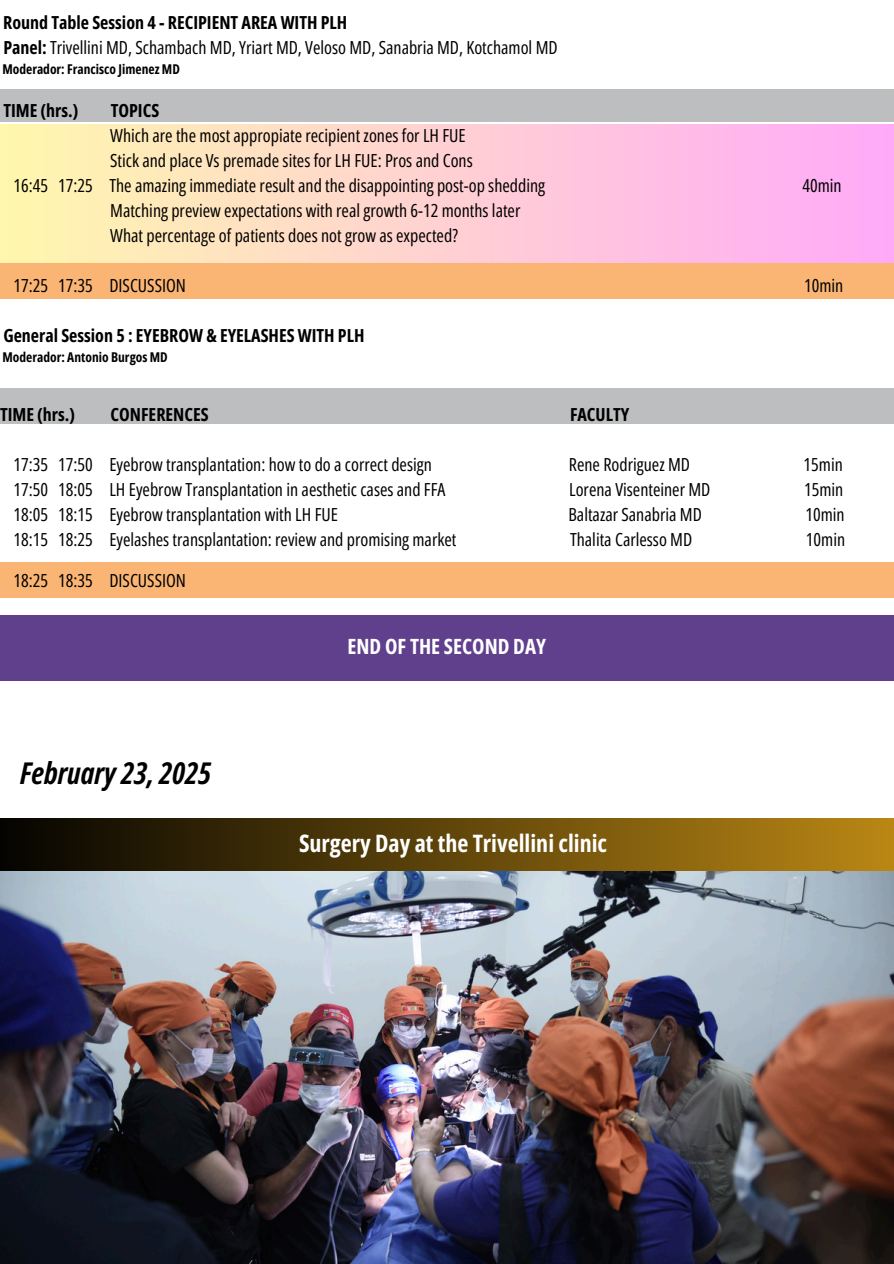
<style>
.page{position:relative;width:894px;height:1264px;background:#fff}
.page>*{position:absolute;margin:0;border:0;box-sizing:border-box;transform-origin:0 0}
.t1{font:italic 700 30px "Open Sans Condensed";color:#000}
.t2{font:700 24px "Open Sans Condensed";color:#fff}
.t3{font:700 21px "Open Sans Condensed";color:#fff}
.t4{font:18px "Open Sans Condensed";color:#000}
.t5{font:700 18px "Open Sans Condensed";color:#000}
.t6{font:700 13.5px "Open Sans Condensed";color:#000}
.s1{font-weight:700}
</style>
<div class="page">
<div style="left:0;top:89px;width:893px;height:33px;background:#bcbec0"></div>
<div style="left:0;top:263px;width:893px;height:35px;background:#fab575"></div>
<div style="left:0;top:388px;width:893px;height:36px;background:#bcbec0"></div>
<div style="left:0;top:562px;width:893px;height:36px;background:#fab575"></div>
<div style="left:0;top:124px;width:893px;height:139px;background:linear-gradient(to right,#fff7ad,#ffaaf8)"></div>
<div style="left:0;top:615px;width:893px;height:65px;background:#60408d"></div>
<div style="left:0;top:819px;width:893px;height:53px;background:linear-gradient(to right,#040301,#ba8714)"></div>
<img style="left:0;top:871px;width:893px;height:392px">
<p class="t5" style="left:3px;top:10px;width:345px">Round Table Session 4 - RECIPIENT AREA WITH PLH</p>
<p class="t4" style="left:3px;top:35px;width:555px"><span class="s1">Panel:</span> Trivellini MD, Schambach MD, Yriart MD, Veloso MD, Sanabria MD, Kotchamol MD</p>
<p class="t6" style="left:2px;top:60px;width:179px">Moderador: Francisco Jimenez MD</p>
<p class="t5" style="left:3px;top:98px;width:77px">TIME (hrs.)</p>
<p class="t5" style="left:111px;top:98px;width:50px">TOPICS</p>
<p class="t4" style="left:110px;top:123px;width:357px">Which are the most appropiate recipient zones for LH FUE</p>
<p class="t4" style="left:110px;top:148px;width:364px">Stick and place Vs premade sites for LH FUE: Pros and Cons</p>
<p class="t4" style="left:13px;top:173px;width:533px">16:45 17:25 The amazing immediate result and the disappointing post-op shedding</p>
<p class="t4" style="left:802px;top:173px;width:41px">40min</p>
<p class="t4" style="left:110px;top:198px;width:411px">Matching preview expectations with real growth 6-12 months later</p>
<p class="t4" style="left:110px;top:223px;width:349px">What percentage of patients does not grow as expected?</p>
<h5 class="t4" style="left:13px;top:273px;width:174px">17:25 17:35 DISCUSSION</h5>
<h5 class="t4" style="left:803px;top:273px;width:41px">10min</h5>
<h5 class="t5" style="left:3px;top:323px;width:362px">General Session 5 : EYEBROW &amp; EYELASHES WITH PLH</h5>
<h5 class="t6" style="left:3px;top:347px;width:167px">Moderador: Antonio Burgos MD</h5>
<p class="t5" style="left:0;top:401px;width:77px">TIME (hrs.)</p>
<p class="t5" style="left:111px;top:401px;width:99px">CONFERENCES</p>
<p class="t5" style="left:570px;top:401px;width:61px">FACULTY</p>
<p class="t4" style="left:13px;top:451px;width:420px">17:35 17:50 Eyebrow transplantation: how to do a correct design</p>
<p class="t4" style="left:568px;top:451px;width:123px">Rene Rodriguez MD</p>
<p class="t4" style="left:803px;top:451px;width:41px">15min</p>
<p class="t4" style="left:13px;top:476px;width:433px">17:50 18:05 LH Eyebrow Transplantation in aesthetic cases and FFA</p>
<p class="t4" style="left:569px;top:476px;width:143px">Lorena Visenteiner MD</p>
<p class="t4" style="left:803px;top:476px;width:41px">15min</p>
<p class="t4" style="left:13px;top:501px;width:326px">18:05 18:15 Eyebrow transplantation with LH FUE</p>
<p class="t4" style="left:568px;top:501px;width:135px">Baltazar Sanabria MD</p>
<p class="t4" style="left:805px;top:501px;width:41px">10min</p>
<h4 class="t4" style="left:13px;top:526px;width:444px">18:15 18:25 Eyelashes transplantation: review and promising market</h4>
<h4 class="t4" style="left:570px;top:526px;width:124px">Thalita Carlesso MD</h4>
<h4 class="t4" style="left:805px;top:526px;width:41px">10min</h4>
<h3 class="t4" style="left:13px;top:568px;width:174px">18:25 18:35 DISCUSSION</h3>
<h1 class="t1" style="left:20px;top:752px;width:192px">February 23, 2025</h1>
<p class="t3" style="left:347px;top:632px;width:200px">END OF THE SECOND DAY</p>
<p class="t2" style="left:299px;top:826px;width:309px">Surgery Day at the Trivellini clinic</p>
</div>
